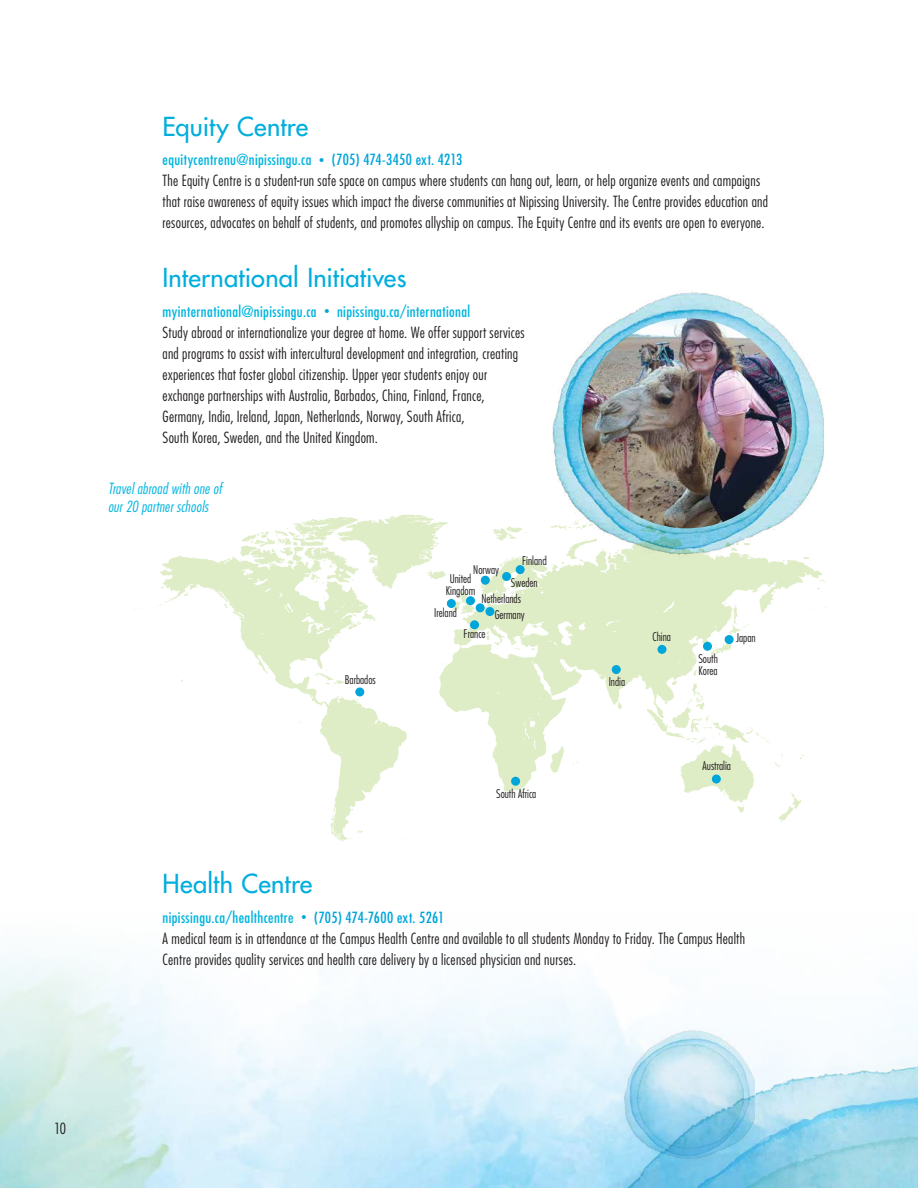
<style>
.page{position:relative;width:918px;height:1188px;background:#fff}
.page>*{position:absolute;margin:0;border:0;box-sizing:border-box;transform-origin:0 0}
.t1{font:500 25.5px "Futura Std";letter-spacing:.005em;color:#00aedd}
.Paragraph_space_afte{font:300 condensed 15px/21px "Futura Std";letter-spacing:.015em;color:#231f20}
.Medium_Blue{font:condensed 15px "Futura Std";letter-spacing:.025em;color:#00b5e0}
.Italic_Pull_quote{font:italic 300 condensed 15px/18px "Futura Std";letter-spacing:.015em;color:#00b5e0}
.t2{font:300 condensed 11.7px/11.7px "Futura Std";color:#231f20}
.s1{font-weight:300;font-size:10.5px;color:#00a5da}
.s2{color:#00a5da}
</style>
<div class="page">
<img style="left:0;top:952px;width:918px;height:236px">
<svg style="left:132px;top:514px;width:694px;height:328px"></svg>
<div style="left:355px;top:687px;width:9px;height:9px;background:#00a5da;border-radius:50%"></div>
<div style="left:447px;top:599px;width:9px;height:9px;background:#00a5da;border-radius:50%"></div>
<div style="left:481px;top:576px;width:9px;height:9px;background:#00a5da;border-radius:50%"></div>
<div style="left:502px;top:572px;width:9px;height:9px;background:#00a5da;border-radius:50%"></div>
<div style="left:516px;top:565px;width:9px;height:9px;background:#00a5da;border-radius:50%"></div>
<div style="left:485px;top:607px;width:9px;height:9px;background:#00a5da;border-radius:50%"></div>
<div style="left:476px;top:603px;width:9px;height:9px;background:#00a5da;border-radius:50%"></div>
<div style="left:466px;top:596px;width:9px;height:9px;background:#00a5da;border-radius:50%"></div>
<div style="left:470px;top:620px;width:9px;height:9px;background:#00a5da;border-radius:50%"></div>
<div style="left:511px;top:777px;width:9px;height:9px;background:#00a5da;border-radius:50%"></div>
<div style="left:612px;top:665px;width:9px;height:9px;background:#00a5da;border-radius:50%"></div>
<div style="left:657px;top:645px;width:9px;height:9px;background:#00a5da;border-radius:50%"></div>
<div style="left:703px;top:642px;width:9px;height:9px;background:#00a5da;border-radius:50%"></div>
<div style="left:725px;top:635px;width:9px;height:9px;background:#00a5da;border-radius:50%"></div>
<div style="left:712px;top:775px;width:9px;height:9px;background:#00a5da;border-radius:50%"></div>
<img style="left:624px;top:1024px;width:131px;height:142px">
<img style="left:547px;top:292px;width:277px;height:280px">
<img style="left:582px;top:318px;width:210px;height:210px;border-radius:105px">
<h2 class="t1" style="left:163px;top:110px;width:147px">Equity Centre</h2>
<p class="Medium_Blue" style="left:163px;top:151px;width:301px">equitycentrenu@nipissingu.ca <span class="s1">•</span> <span class="s2">(705) 474-3450 ext. 4213</span></p>
<p class="Paragraph_space_afte" style="left:163px;top:170px;width:607px">The Equity Centre is a student-run safe space on campus where students can hang out, learn, or help organize events and campaigns that raise awareness of equity issues which impact the diverse communities at Nipissing University. The Centre provides education and resources, advocates on behalf of students, and promotes allyship on campus. The Equity Centre and its events are open to everyone.</p>
<h2 class="t1" style="left:163px;top:262px;width:246px">International Initiatives</h2>
<p class="Medium_Blue" style="left:163px;top:302px;width:309px">myinternational@nipissingu.ca <span class="s1">•</span> nipissingu.ca/international</p>
<p class="Paragraph_space_afte" style="left:163px;top:322px;width:364px">Study abroad or internationalize your degree at home. We offer support services and programs to assist with intercultural development and integration, creating experiences that foster global citizenship. Upper year students enjoy our exchange partnerships with Australia, Barbados, China, Finland, France, Germany, India, Ireland, Japan, Netherlands, Norway, South Africa,<br>South Korea, Sweden, and the United Kingdom.</p>
<p class="Italic_Pull_quote" style="left:108px;top:480px;width:115px">Travel abroad with one of our 20 partner schools</p>
<p class="t2" style="left:345px;top:674px;width:32px">Barbados</p>
<p class="t2" style="left:522px;top:555px;width:26px">Finland</p>
<p class="t2" style="left:473px;top:564px;width:27px">Norway</p>
<p class="t2" style="left:446px;top:573px;width:31px;text-align:center">United<br>Kingdom</p>
<p class="t2" style="left:511px;top:577px;width:28px">Sweden</p>
<p class="t2" style="left:495px;top:591px;width:32px;line-height:16.4px;text-indent:-13px">Netherlands<br>Germany</p>
<p class="t2" style="left:434px;top:607px;width:24px">Ireland</p>
<p class="t2" style="left:464px;top:628px;width:23px">France</p>
<p class="t2" style="left:496px;top:788px;width:42px">South Africa</p>
<p class="t2" style="left:609px;top:675px;width:18px">India</p>
<p class="t2" style="left:652px;top:631px;width:20px">China</p>
<p class="t2" style="left:698px;top:653px;width:21px">South<br>Korea</p>
<p class="t2" style="left:736px;top:632px;width:21px">Japan</p>
<p class="t2" style="left:703px;top:760px;width:30px">Australia</p>
<h2 class="t1" style="left:163px;top:868px;width:151px">Health Centre</h2>
<p class="Medium_Blue" style="left:163px;top:908px;width:283px">nipissingu.ca/healthcentre <span class="s1">•</span> <span class="s2">(705) 474-7600 ext. 5261</span></p>
<p class="Paragraph_space_afte" style="left:163px;top:928px;width:584px">A medical team is in attendance at the Campus Health Centre and available to all students Monday to Friday. The Campus Health<br>Centre provides quality services and health care delivery by a licensed physician and nurses.</p>
<p class="Paragraph_space_afte" style="left:54px;top:1118px;width:13px">10</p>
</div>
